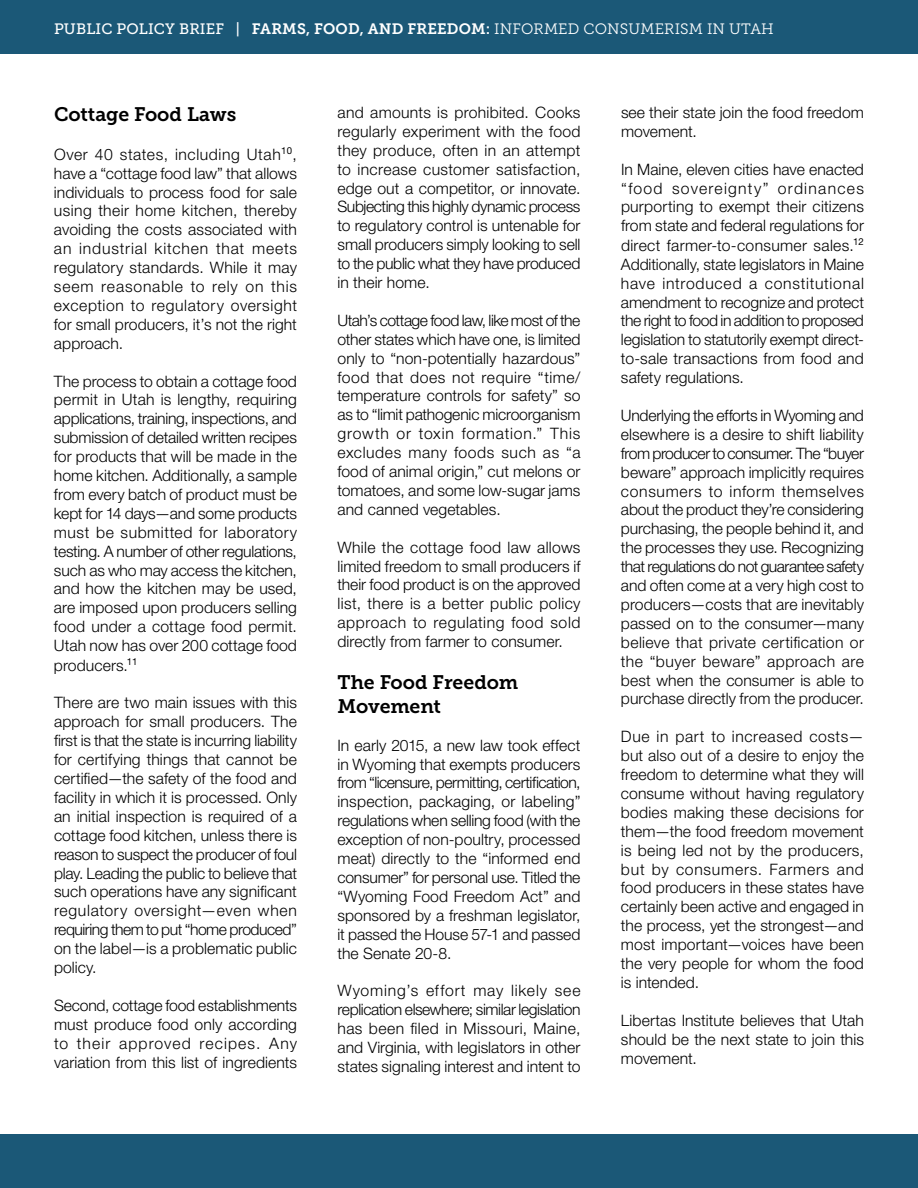
<style>
.page{position:relative;width:918px;height:1188px;background:#fff}
.page>*{position:absolute;margin:0;border:0;box-sizing:border-box;transform-origin:0 0}
.t1{font:19.5px/23.4px "Museo Slab 700";letter-spacing:-.005em;color:#000}
.t2{font:300 15.75px/18.9px "Helvetica Neue LT Pro";letter-spacing:.005em;color:#000;text-align:justify}
.t3{font:15px "Museo Slab 300";letter-spacing:.01em;color:#fff}
.s1{font-family:"Museo Slab 500"}
.s2{font-family:"Museo Slab 700"}
</style>
<div class="page">
<div style="left:0;top:1134px;width:918px;height:54px;background:#1b5877"></div>
<div style="left:0;top:0;width:918px;height:54px;background:#1b5877"></div>
<p class="t3" style="left:54px;top:20px;width:721px"><span class="s1">PUBLIC POLICY BRIEF |</span> <span class="s2">FARMS, FOOD, AND FREEDOM:</span> INFORMED CONSUMERISM IN UTAH</p>
<p class="t1" style="left:54px;top:103px;width:184px">Cottage Food Laws</p>
<p class="t2" style="left:54px;top:144px;width:245px">Over 40 states, including Utah<sup>10</sup>, have a “cottage food law” that allows individuals to process food for sale using their home kitchen, thereby avoiding the costs associated with an industrial kitchen that meets regulatory standards. While it may seem reasonable to rely on this exception to regulatory oversight for small producers, it’s not the right approach.</p>
<p class="t2" style="left:54px;top:371px;width:245px">The process to obtain a cottage food permit in Utah is lengthy, requiring applications, training, inspections, and submission of detailed written recipes for products that will be made in the home kitchen. Additionally, a sample from every batch of product must be kept for 14 days—and some products must be submitted for laboratory testing. A number of other regulations, such as who may access the kitchen, and how the kitchen may be used, are imposed upon producers selling food under a cottage food permit.<br>Utah now has over 200 cottage food producers.<sup>11</sup></p>
<p class="t2" style="left:54px;top:693px;width:245px">There are two main issues with this approach for small producers. The first is that the state is incurring liability for certifying things that cannot be certified—the safety of the food and facility in which it is processed. Only an initial inspection is required of a cottage food kitchen, unless there is reason to suspect the producer of foul play. Leading the public to believe that such operations have any significant regulatory oversight—even when requiring them to put “home produced” on the label—is a problematic public policy.</p>
<p class="t2" style="left:54px;top:995px;width:245px">Second, cottage food establishments must produce food only according to their approved recipes. Any variation from this list of ingredients</p>
<p class="t2" style="left:338px;top:103px;width:245px">and amounts is prohibited. Cooks regularly experiment with the food they produce, often in an attempt to increase customer satisfaction, edge out a competitor, or innovate.<br>Subjecting this highly dynamic process to regulatory control is untenable for small producers simply looking to sell to the public what they have produced in their home.</p>
<p class="t2" style="left:338px;top:311px;width:245px">Utah’s cottage food law, like most of the other states which have one, is limited only to “non-potentially hazardous” food that does not require “time/ temperature controls for safety” so as to “limit pathogenic microorganism growth or toxin formation.” This excludes many foods such as “a food of animal origin,” cut melons or tomatoes, and some low-sugar jams and canned vegetables.</p>
<p class="t2" style="left:338px;top:537px;width:245px">While the cottage food law allows limited freedom to small producers if their food product is on the approved list, there is a better public policy approach to regulating food sold directly from farmer to consumer.</p>
<p class="t1" style="left:338px;top:671px;width:182px">The Food Freedom<br>Movement</p>
<p class="t2" style="left:338px;top:735px;width:245px">In early 2015, a new law took effect in Wyoming that exempts producers from “licensure, permitting, certification, inspection, packaging, or labeling” regulations when selling food (with the exception of non-poultry, processed meat) directly to the “informed end consumer” for personal use. Titled the “Wyoming Food Freedom Act” and sponsored by a freshman legislator, it passed the House 57-1 and passed the Senate 20-8.</p>
<p class="t2" style="left:338px;top:981px;width:245px">Wyoming’s effort may likely see replication elsewhere; similar legislation has been filed in Missouri, Maine, and Virginia, with legislators in other states signaling interest and intent to</p>
<p class="t2" style="left:621px;top:103px;width:244px">see their state join the food freedom movement.</p>
<p class="t2" style="left:621px;top:159px;width:245px">In Maine, eleven cities have enacted “food sovereignty” ordinances purporting to exempt their citizens from state and federal regulations for direct farmer-to-consumer sales.<sup>12<br></sup>Additionally, state legislators in Maine have introduced a constitutional amendment to recognize and protect the right to food in addition to proposed legislation to statutorily exempt direct&shy;to-sale transactions from food and safety regulations.</p>
<p class="t2" style="left:621px;top:406px;width:245px">Underlying the efforts in Wyoming and elsewhere is a desire to shift liability from producer to consumer. The “buyer beware” approach implicitly requires consumers to inform themselves about the product they’re considering purchasing, the people behind it, and the processes they use. Recognizing that regulations do not guarantee safety and often come at a very high cost to producers—costs that are inevitably passed on to the consumer—many believe that private certification or the “buyer beware” approach are best when the consumer is able to purchase directly from the producer.</p>
<p class="t2" style="left:621px;top:727px;width:245px">Due in part to increased costs— but also out of a desire to enjoy the freedom to determine what they will consume without having regulatory bodies making these decisions for them—the food freedom movement is being led not by the producers, but by consumers. Farmers and food producers in these states have certainly been active and engaged in the process, yet the strongest—and most important—voices have been the very people for whom the food is intended.</p>
<p class="t2" style="left:621px;top:1010px;width:245px">Libertas Institute believes that Utah should be the next state to join this movement.</p>
</div>
